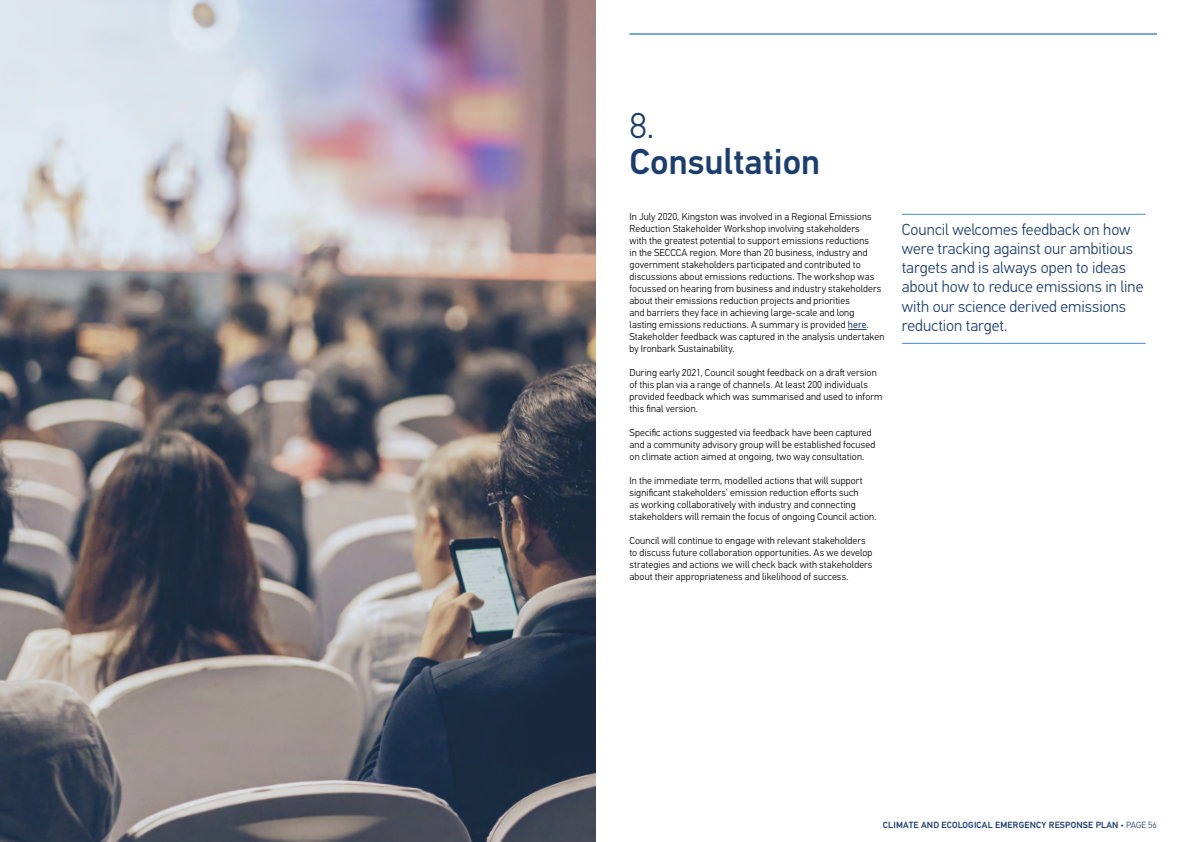
<style>
.page{position:relative;width:1191px;height:842px;background:#fff}
.page>*{position:absolute;margin:0;border:0;box-sizing:border-box;transform-origin:0 0}
.t1{font:500 36px "PF Din Text Pro";color:#1b3e6f}
.t2{font:300 36px "PF Din Text Pro";color:#1b3e6f}
.t3{font:300 16px/19.2px "PF Din Text Pro";color:#1b3e6f}
.t4{font:300 10px/12px "PF Din Text Pro";letter-spacing:.01em;color:#000}
.t5{font:500 9px "PF Din Text Pro";letter-spacing:.02em;color:#1b3e6f}
.s1{font-weight:400;color:#1b3e6f}
.s2{font-weight:300}
</style>
<div class="page">
<img style="left:0;top:0;width:595px;height:842px">
<svg style="left:848px;top:329px;width:18px;height:1px"></svg>
<hr style="left:901px;top:343px;width:244px;height:1px;background:#468ac9">
<hr style="left:901px;top:214px;width:244px;height:1px;background:#468ac9">
<hr style="left:629px;top:34px;width:528px;height:1px;background:#468ac9">
<h1 class="t2" style="left:629px;top:105px;width:26px">8.</h1>
<h1 class="t1" style="left:629px;top:140px;width:192px">Consultation</h1>
<p class="t4" style="left:629px;top:211px;width:256px">In July 2020, Kingston was involved in a Regional Emissions Reduction Stakeholder Workshop involving stakeholders<br>with the greatest potential to support emissions reductions<br>in the SECCCA region. More than 20 business, industry and government stakeholders participated and contributed to discussions about emissions reductions. The workshop was focussed on hearing from business and industry stakeholders about their emissions reduction projects and priorities<br>and barriers they face in achieving large-scale and long<br>lasting emissions reductions. A summary is provided <span class="s1">here</span>.<br>Stakeholder feedback was captured in the analysis undertaken by Ironbark Sustainability.</p>
<p class="t4" style="left:629px;top:367px;width:254px">During early 2021, Council sought feedback on a draft version of this plan via a range of channels. At least 200 individuals provided feedback which was summarised and used to inform this final version.</p>
<p class="t4" style="left:629px;top:427px;width:247px">Specific actions suggested via feedback have been captured and a community advisory group will be established focused on climate action aimed at ongoing, two way consultation.</p>
<p class="t4" style="left:629px;top:475px;width:248px">In the immediate term, modelled actions that will support significant stakeholders’ emission reduction efforts such<br>as working collaboratively with industry and connecting stakeholders will remain the focus of ongoing Council action.</p>
<p class="t4" style="left:629px;top:535px;width:244px">Council will continue to engage with relevant stakeholders to discuss future collaboration opportunities. As we develop strategies and actions we will check back with stakeholders about their appropriateness and likelihood of success.</p>
<h2 class="t3" style="left:901px;top:220px;width:243px">Council welcomes feedback on how were tracking against our ambitious targets and is always open to ideas about how to reduce emissions in line with our science derived emissions reduction target.</h2>
<p class="t5" style="left:883px;top:820px;width:275px">CLIMATE AND ECOLOGICAL EMERGENCY RESPONSE PLAN <span class="s2">• PAGE 56</span></p>
</div>
